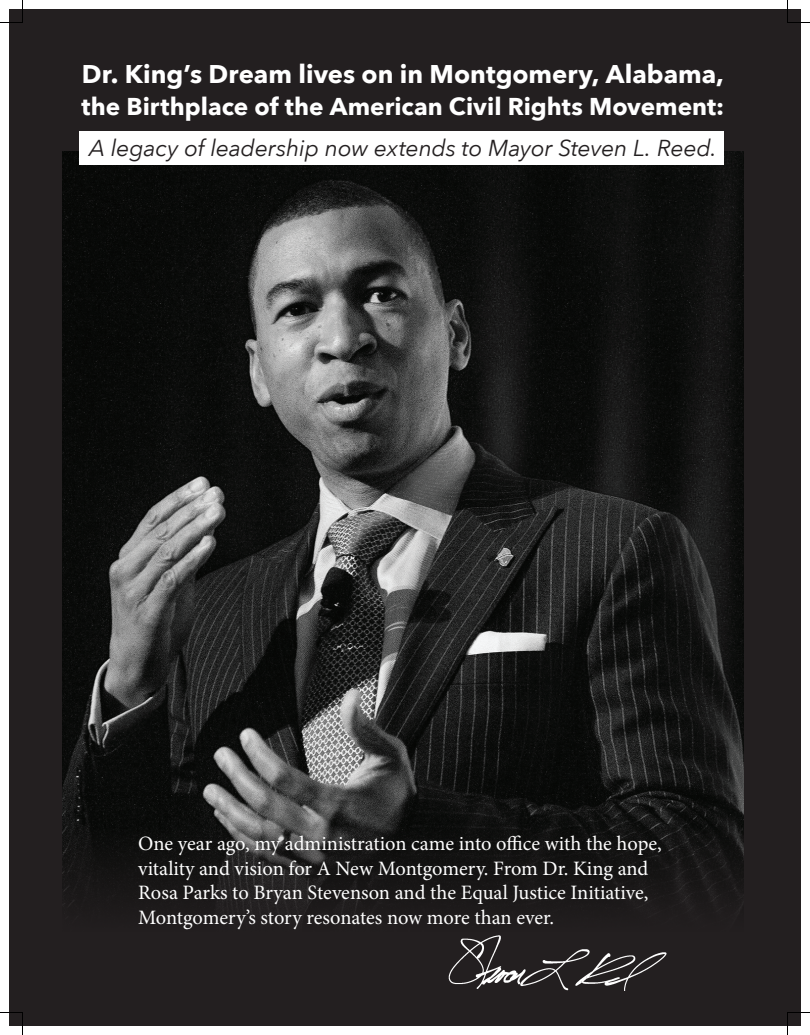
<style>
.page{position:relative;width:810px;height:1035px;background:#fff}
.page>*{position:absolute;margin:0;border:0;box-sizing:border-box;transform-origin:0 0}
.t1{font:700 25.62px "Avenir Next";color:#fff}
.t2{font:700 24.25px "Avenir Next";color:#fff}
.t3{font:italic 23px "Avenir Next";letter-spacing:-.01em;color:#231f20}
.t4{font:20.5px/24.5px "Minion Pro";letter-spacing:-.005em;color:#fff}
</style>
<div class="page">
<div style="left:9px;top:9px;width:792px;height:1017px;background:#231f20"></div>
<img style="left:62px;top:151px;width:682px;height:678px">
<svg style="left:9px;top:829px;width:792px;height:120px;background:#1d1b1b"></svg>
<img style="left:449px;top:936px;width:217px;height:54px">
<div style="left:79px;top:131px;width:644px;height:33px;background:#fff"></div>
<svg style="left:0;top:0;width:23px;height:23px"></svg>
<svg style="left:787px;top:0;width:23px;height:23px"></svg>
<svg style="left:0;top:1012px;width:23px;height:23px"></svg>
<svg style="left:787px;top:1012px;width:23px;height:23px"></svg>
<p class="t1" style="left:82px;top:52px;width:643px">Dr. King’s Dream lives on in Montgomery, Alabama,</p>
<p class="t2" style="left:82px;top:86px;width:644px">the Birthplace of the American Civil Rights Movement:</p>
<p class="t3" style="left:89px;top:129px;width:629px">A legacy of leadership now extends to Mayor Steven L. Reed.</p>
<p class="t4" style="left:138px;top:832px;width:525px">One year ago, my administration came into office with the hope, vitality and vision for A New Montgomery. From Dr. King and Rosa Parks to Bryan Stevenson and the Equal Justice Initiative, Montgomery’s story resonates now more than ever.</p>
</div>
